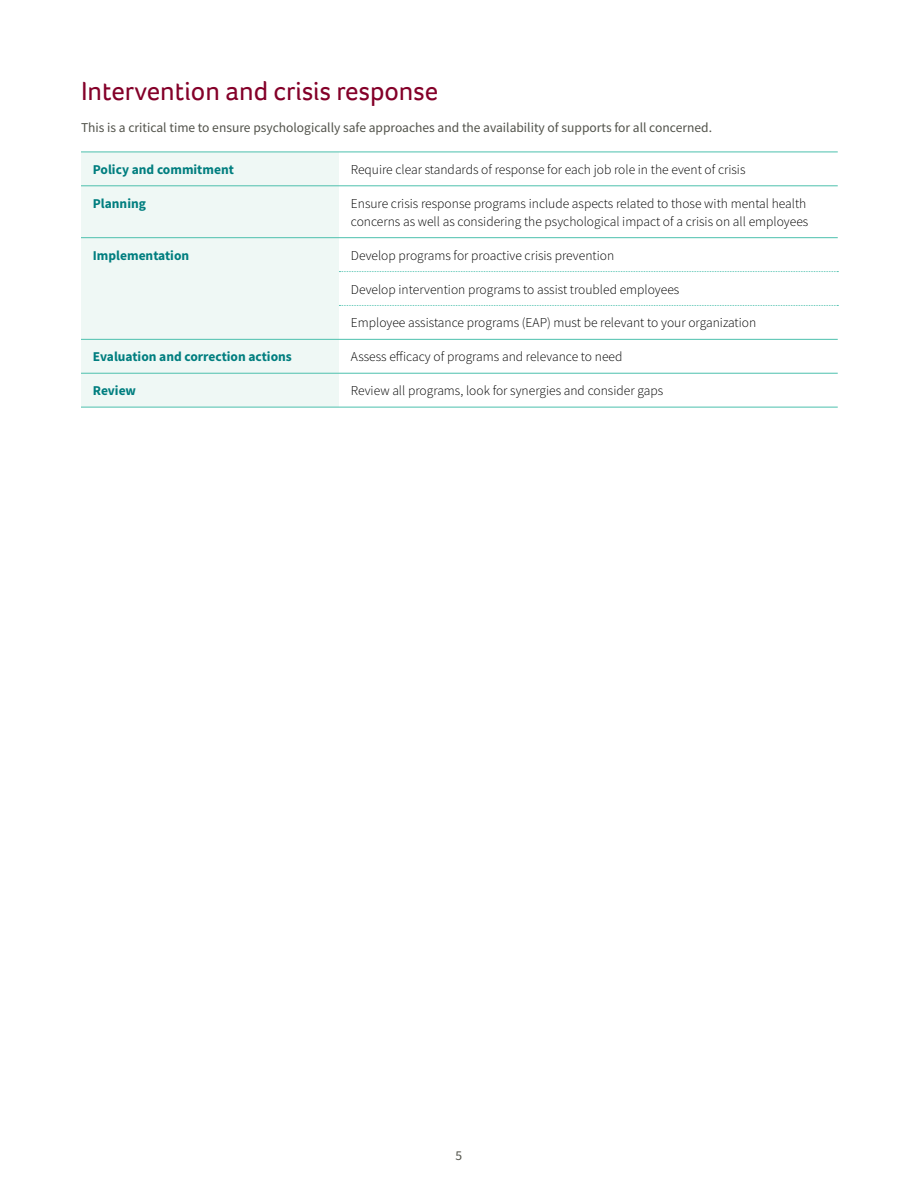
<style>
.page{position:relative;width:918px;height:1188px;background:#fff}
.page>*{position:absolute;margin:0;border:0;box-sizing:border-box;transform-origin:0 0}
.t1{font:27px "Foco";color:#840029}
.t2{font:300 13.5px/18px "Source Sans Pro";color:#000}
.t3{font:13.5px "Source Sans Pro";color:#51524a}
.t4{font:700 13.5px "Source Sans Pro";color:#007e7f}
</style>
<div class="page">
<div style="left:81px;top:153px;width:258px;height:254px;background:#eff8f5"></div>
<hr style="left:81px;top:152px;width:258px;height:1px;background:#4cc0ad">
<hr style="left:339px;top:152px;width:499px;height:1px;background:#4cc0ad">
<hr style="left:81px;top:185px;width:258px;height:1px;background:#4cc0ad">
<hr style="left:339px;top:185px;width:499px;height:1px;background:#4cc0ad">
<hr style="left:81px;top:237px;width:258px;height:1px;background:#4cc0ad">
<hr style="left:81px;top:339px;width:258px;height:1px;background:#4cc0ad">
<hr style="left:81px;top:373px;width:258px;height:1px;background:#4cc0ad">
<hr style="left:339px;top:373px;width:499px;height:1px;background:#4cc0ad">
<hr style="left:81px;top:407px;width:258px;height:1px;background:#4cc0ad">
<hr style="left:339px;top:407px;width:499px;height:1px;background:#4cc0ad">
<hr style="left:339px;top:237px;width:499px;height:1px;background:#4cc0ad">
<svg style="left:339px;top:271px;width:499px;height:1px"></svg>
<svg style="left:339px;top:305px;width:499px;height:1px"></svg>
<hr style="left:339px;top:339px;width:499px;height:1px;background:#4cc0ad">
<h1 class="t1" style="left:81px;top:73px;width:359px">Intervention and crisis response</h1>
<p class="t3" style="left:81px;top:119px;width:633px">This is a critical time to ensure psychologically safe approaches and the availability of supports for all concerned.</p>
<p class="t4" style="left:93px;top:160px;width:143px">Policy and commitment</p>
<p class="t2" style="left:351px;top:160px;width:396px">Require clear standards of response for each job role in the event of crisis</p>
<p class="t4" style="left:93px;top:194px;width:55px">Planning</p>
<p class="t2" style="left:351px;top:194px;width:459px">Ensure crisis response programs include aspects related to those with mental health concerns as well as considering the psychological impact of a crisis on all employees</p>
<p class="t4" style="left:93px;top:246px;width:98px">Implementation</p>
<p class="t2" style="left:351px;top:246px;width:265px">Develop programs for proactive crisis prevention</p>
<p class="t2" style="left:351px;top:280px;width:330px">Develop intervention programs to assist troubled employees</p>
<p class="t2" style="left:351px;top:314px;width:407px">Employee assistance programs (EAP) must be relevant to your organization</p>
<p class="t4" style="left:93px;top:348px;width:201px">Evaluation and correction actions</p>
<p class="t2" style="left:351px;top:348px;width:273px">Assess efficacy of programs and relevance to need</p>
<p class="t4" style="left:93px;top:382px;width:45px">Review</p>
<p class="t2" style="left:351px;top:382px;width:314px">Review all programs, look for synergies and consider gaps</p>
<p class="t3" style="left:456px;top:1147px;width:8px">5</p>
</div>
